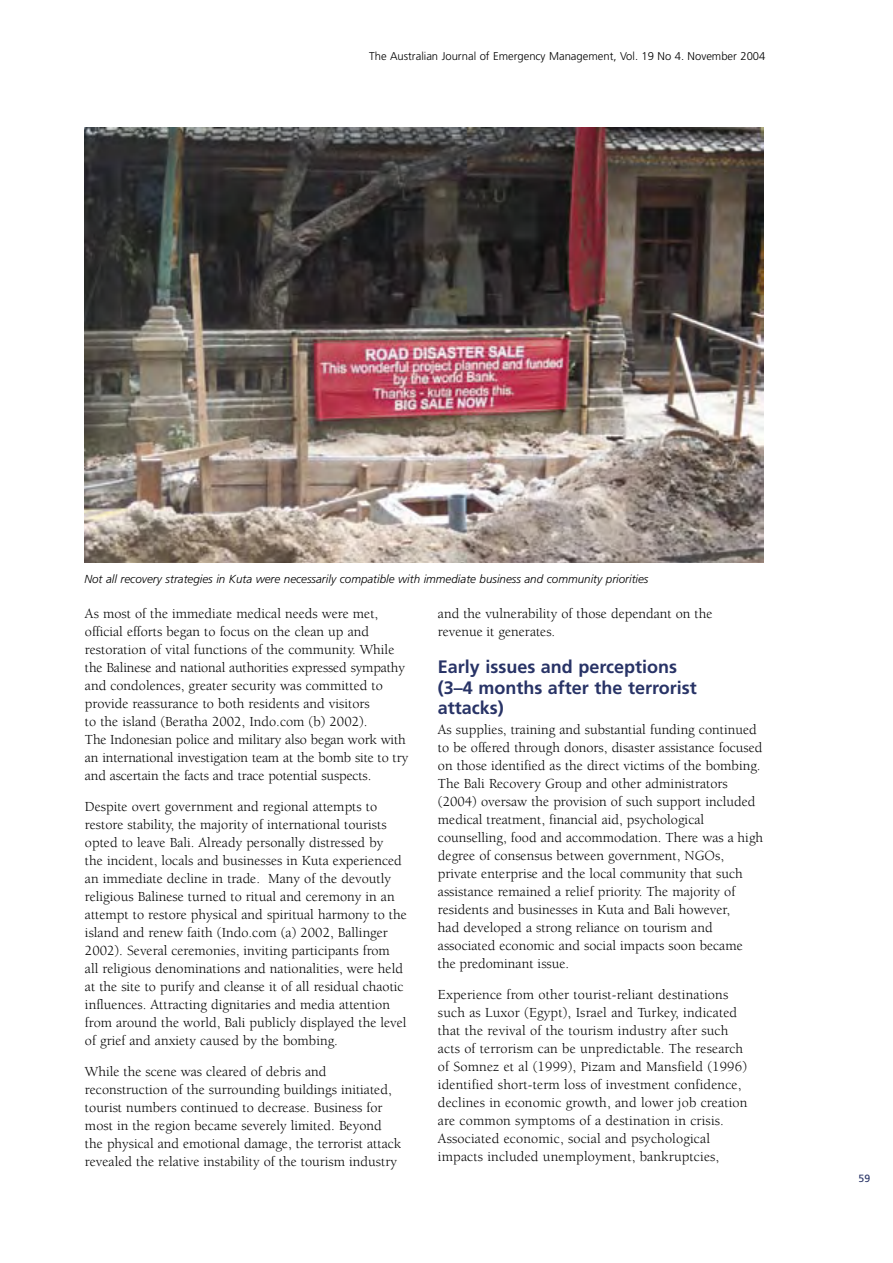
<style>
.page{position:relative;width:893px;height:1263px;background:#fff}
.page>*{position:absolute;margin:0;border:0;box-sizing:border-box;transform-origin:0 0}
.t1{font:700 18px/20.2px "Frutiger";color:#283366}
.t2{font:14.25px/18px "Berkeley";color:#000}
.t3{font:italic 300 11.7px "Frutiger";color:#000}
.t4{font:300 11.25px "Frutiger";color:#000}
.t5{font:10.5px "Frutiger";color:#283366}
</style>
<div class="page">
<img style="left:85px;top:128px;width:678px;height:434px">
<p class="t4" style="left:369px;top:49px;width:398px">The Australian Journal of Emergency Management, Vol. 19 No 4. November 2004</p>
<p class="t3" style="left:84px;top:573px;width:566px">Not all recovery strategies in Kuta were necessarily compatible with immediate business and community priorities</p>
<p class="t2" style="left:85px;top:605px;width:325px">As most of the immediate medical needs were met, official efforts began to focus on the clean up and restoration of vital functions of the community. While the Balinese and national authorities expressed sympathy and condolences, greater security was committed to provide reassurance to both residents and visitors<br>to the island (Beratha 2002, Indo.com (b) 2002).<br>The Indonesian police and military also began work with an international investigation team at the bomb site to try and ascertain the facts and trace potential suspects.</p>
<p class="t2" style="left:85px;top:797px;width:323px">Despite overt government and regional attempts to restore stability, the majority of international tourists opted to leave Bali. Already personally distressed by<br>the incident, locals and businesses in Kuta experienced an immediate decline in trade. Many of the devoutly religious Balinese turned to ritual and ceremony in an attempt to restore physical and spiritual harmony to the island and renew faith (Indo.com (a) 2002, Ballinger 2002). Several ceremonies, inviting participants from<br>all religious denominations and nationalities, were held at the site to purify and cleanse it of all residual chaotic influences. Attracting dignitaries and media attention from around the world, Bali publicly displayed the level of grief and anxiety caused by the bombing.</p>
<p class="t2" style="left:85px;top:1062px;width:318px">While the scene was cleared of debris and reconstruction of the surrounding buildings initiated, tourist numbers continued to decrease. Business for most in the region became severely limited. Beyond the physical and emotional damage, the terrorist attack revealed the relative instability of the tourism industry</p>
<p class="t2" style="left:438px;top:605px;width:276px">and the vulnerability of those dependant on the revenue it generates.</p>
<p class="t1" style="left:438px;top:657px;width:260px">Early issues and perceptions (3–4 months after the terrorist attacks)</p>
<p class="t2" style="left:438px;top:721px;width:327px">As supplies, training and substantial funding continued to be offered through donors, disaster assistance focused on those identified as the direct victims of the bombing.<br>The Bali Recovery Group and other administrators (2004) oversaw the provision of such support included medical treatment, financial aid, psychological counselling, food and accommodation. There was a high degree of consensus between government, NGOs, private enterprise and the local community that such assistance remained a relief priority. The majority of residents and businesses in Kuta and Bali however,<br>had developed a strong reliance on tourism and associated economic and social impacts soon became the predominant issue.</p>
<p class="t2" style="left:438px;top:985px;width:311px">Experience from other tourist-reliant destinations such as Luxor (Egypt), Israel and Turkey, indicated that the revival of the tourism industry after such acts of terrorism can be unpredictable. The research of Somnez et al (1999), Pizam and Mansfield (1996) identified short-term loss of investment confidence, declines in economic growth, and lower job creation are common symptoms of a destination in crisis.<br>Associated economic, social and psychological impacts included unemployment, bankruptcies,</p>
<p class="t5" style="left:858px;top:1172px;width:13px">59</p>
</div>
